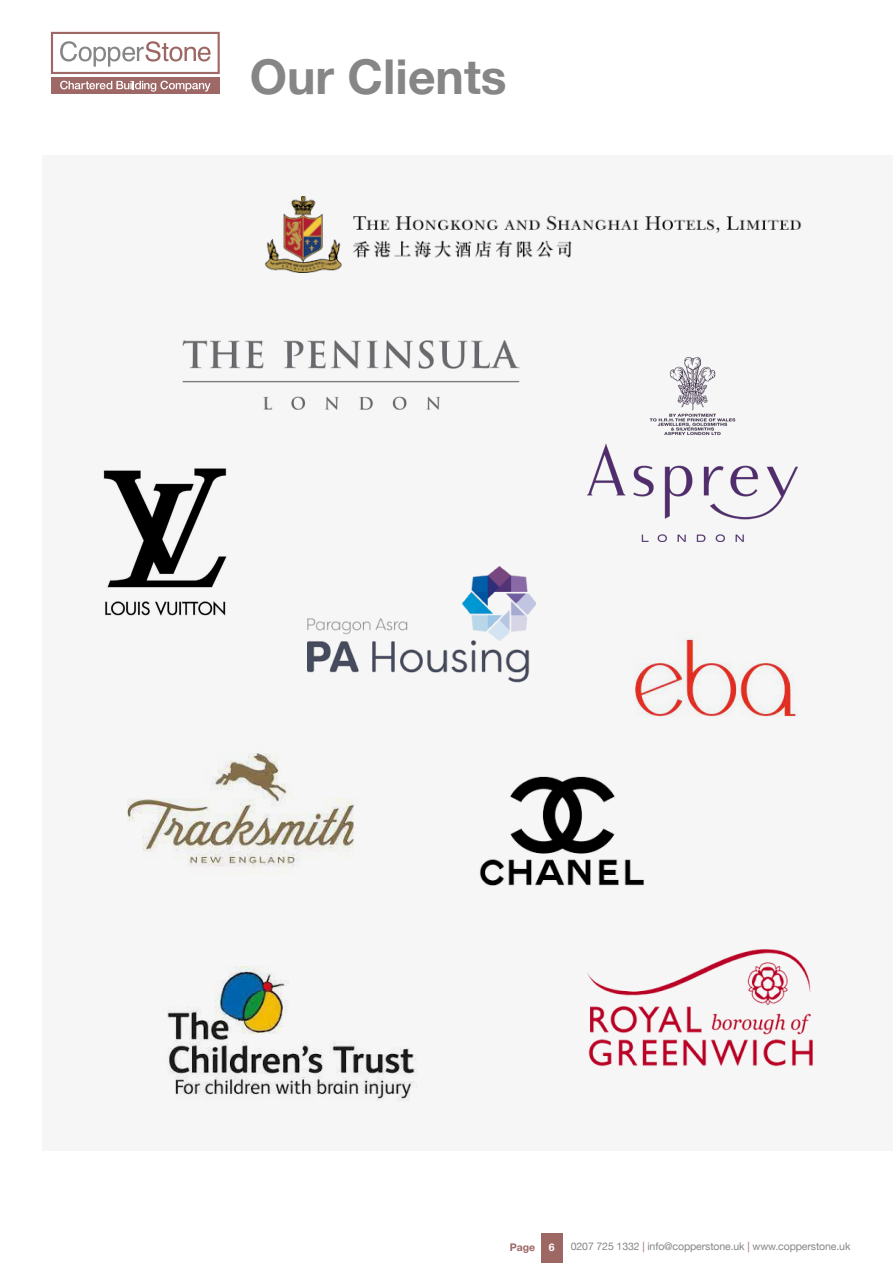
<style>
.page{position:relative;width:893px;height:1263px;background:#fff}
.page>*{position:absolute;margin:0;border:0;box-sizing:border-box;transform-origin:0 0}
.t1{font:700 48px "Helvetica Neue";color:#868686}
.t2{font:10.5px "Helvetica Neue";letter-spacing:-.01em;color:#868686}
.t3{font:700 10.5px "Helvetica Neue";color:#9d6764}
.t4{font:700 10.5px "Helvetica Neue";color:#fff}
.s1{color:#9d6764}
</style>
<div class="page">
<div style="left:541px;top:1233px;width:21px;height:30px;background:#9d6764"></div>
<div style="left:43px;top:155px;width:850px;height:995px;background:#f6f6f6"></div>
<svg style="left:51px;top:32px;width:169px;height:42px"></svg>
<div style="left:51px;top:77px;width:169px;height:17px;background:#9d6866"></div>
<svg style="left:60px;top:81px;width:151px;height:11px"></svg>
<img style="left:167px;top:966px;width:250px;height:135px">
<img style="left:480px;top:776px;width:164px;height:110px">
<img style="left:264px;top:196px;width:537px;height:76px">
<img style="left:308px;top:566px;width:227px;height:117px">
<img style="left:587px;top:949px;width:226px;height:117px">
<img style="left:183px;top:340px;width:336px;height:70px">
<img style="left:127px;top:753px;width:227px;height:114px">
<img style="left:587px;top:357px;width:211px;height:184px">
<img style="left:635px;top:638px;width:161px;height:79px">
<img style="left:103px;top:468px;width:124px;height:148px">
<p class="t1" style="left:250px;top:39px;width:258px">Our Clients</p>
<p class="t3" style="left:510px;top:1239px;width:27px">Page</p>
<p class="t4" style="left:549px;top:1239px;width:7px">6</p>
<p class="t2" style="left:571px;top:1239px;width:281px">0207 725 1332 <span class="s1">|</span> info@copperstone.uk <span class="s1">|</span> www.copperstone.uk</p>
</div>
